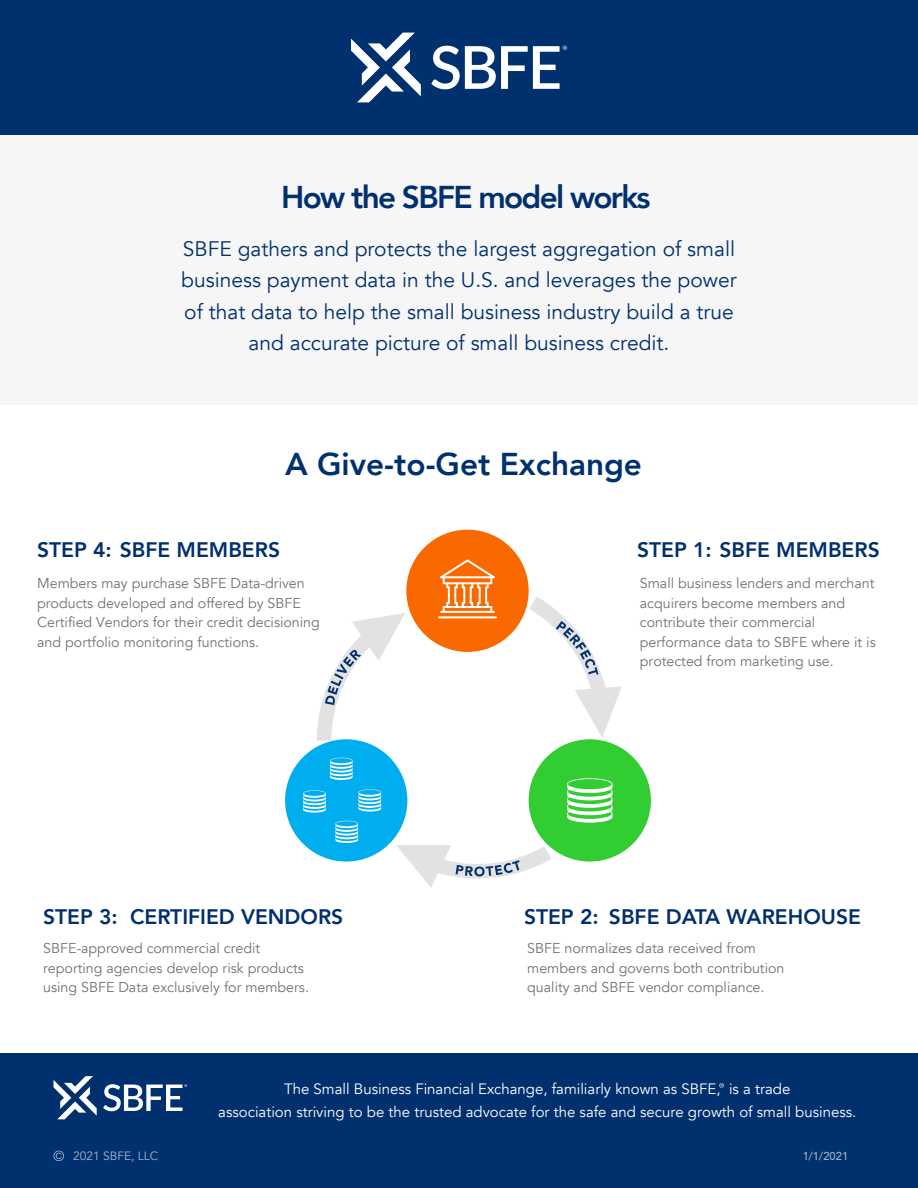
<style>
.page{position:relative;width:918px;height:1188px;background:#fff}
.page>*{position:absolute;margin:0;border:0;box-sizing:border-box;transform-origin:0 0}
.t1{font:800 31.5px "Avenir";letter-spacing:-.055em;color:#00306e}
.t2{font:800 31.5px "Avenir";color:#00306e}
.t3{font:21px/31.5px "Avenir";color:#00306e;text-align:center}
.t4{font:800 21px "Avenir";color:#00306e}
.t5{font:15px/22.5px "Avenir";color:#fff;text-align:center}
.t6{font:14.25px/19.5px "Avenir";color:#727272}
.t7{font:12px "Avenir";color:#fff}
.t8{font:500 11.25px "Avenir";color:#fff}
</style>
<div class="page">
<div style="left:0;top:0;width:918px;height:135px;background:#00306e"></div>
<div style="left:0;top:1053px;width:918px;height:135px;background:#00306e"></div>
<div style="left:0;top:135px;width:918px;height:270px;background:#f6f6f6"></div>
<svg style="left:351px;top:33px;width:70px;height:69px"></svg>
<svg style="left:431px;top:46px;width:136px;height:43px"></svg>
<svg style="left:285px;top:530px;width:366px;height:357px"></svg>
<svg style="left:53px;top:1076px;width:44px;height:43px"></svg>
<svg style="left:103px;top:1084px;width:84px;height:27px"></svg>
<svg style="left:719px;top:1083px;width:5px;height:5px"></svg>
<svg style="left:53px;top:1151px;width:11px;height:10px"></svg>
<h1 class="t1" style="left:281px;top:172px;width:371px">How the SBFE model works</h1>
<h2 class="t3" style="left:181px;top:233px;width:557px">SBFE gathers and protects the largest aggregation of small business payment data in the U.S. and leverages the power of that data to help the small business industry build a true and accurate picture of small business credit.</h2>
<h1 class="t2" style="left:285px;top:440px;width:358px">A Give-to-Get Exchange</h1>
<h2 class="t4" style="left:37px;top:533px;width:244px">STEP 4: SBFE MEMBERS</h2>
<p class="t6" style="left:37px;top:574px;width:284px">Members may purchase SBFE Data-driven products developed and offered by SBFE Certified Vendors for their credit decisioning and portfolio monitoring functions.</p>
<h2 class="t4" style="left:43px;top:901px;width:302px">STEP 3: CERTIFIED VENDORS</h2>
<p class="t6" style="left:43px;top:939px;width:267px">SBFE-approved commercial credit reporting agencies develop risk products using SBFE Data exclusively for members.</p>
<h2 class="t4" style="left:637px;top:533px;width:244px">STEP 1: SBFE MEMBERS</h2>
<p class="t6" style="left:640px;top:574px;width:237px">Small business lenders and merchant acquirers become members and contribute their commercial performance data to SBFE where it is protected from marketing use.</p>
<h2 class="t4" style="left:524px;top:901px;width:338px">STEP 2: SBFE DATA WAREHOUSE</h2>
<p class="t6" style="left:527px;top:939px;width:259px">SBFE normalizes data received from members and governs both contribution quality and SBFE vendor compliance.</p>
<p class="t5" style="left:218px;top:1078px;width:639px">The Small Business Financial Exchange, familiarly known as SBFE, is a trade<br>association striving to be the trusted advocate for the safe and secure growth of small business.</p>
<p class="t7" style="left:73px;top:1149px;width:87px">2021 SBFE, LLC</p>
<p class="t8" style="left:802px;top:1150px;width:48px">1/1/2021</p>
</div>
